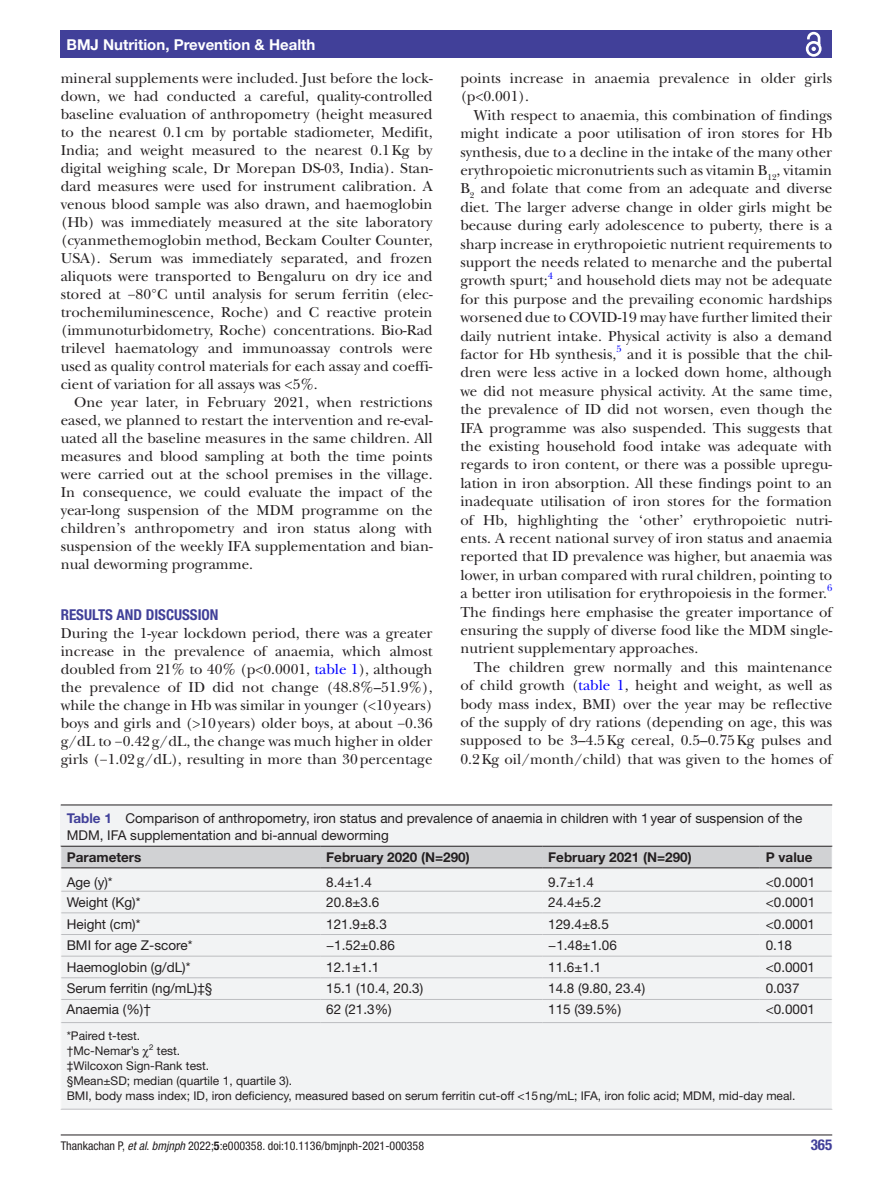
<style>
.page{position:relative;width:893px;height:1191px;background:#fff}
.page>*{position:absolute;margin:0;border:0;box-sizing:border-box;transform-origin:0 0}
.t1{font:15px/18.5px "New Baskerville";color:#231f20;text-align:justify}
.t2{font:700 15px "Helvetica Neue LT Std";color:#fff}
.t3{font:700 condensed 15px "Helvetica Neue LT Std";color:#414099}
.t4{font:13.5px/16.5px "Helvetica Neue LT Std";color:#231f20}
.t5{font:700 13.5px "Helvetica Neue LT Std";color:#231f20}
.t6{font:12px/15px "Helvetica Neue LT Std";color:#231f20}
.t7{font:condensed 12px "Helvetica Neue LT Std";color:#231f20}
.t8{font:9.9px "New Baskerville";color:#00f}
.s1{color:#00f}
.s2{font-weight:700;color:#414099}
.s3{font-style:italic}
.s4{font-weight:700}
</style>
<div class="page">
<hr style="left:61px;top:1134px;width:771px;height:1px;background:#231f20">
<div style="left:61px;top:31px;width:771px;height:27px;background:#414099"></div>
<svg style="left:804px;top:30px;width:19px;height:27px"></svg>
<div style="left:61px;top:805px;width:771px;height:304px;background:#f2f3f4"></div>
<hr style="left:61px;top:804px;width:771px;height:1px;background:#231f20">
<hr style="left:320px;top:1022px;width:222px;height:1px;background:#bcbdc0">
<hr style="left:542px;top:1022px;width:218px;height:1px;background:#bcbdc0">
<hr style="left:61px;top:1022px;width:259px;height:1px;background:#bcbdc0">
<hr style="left:760px;top:1022px;width:72px;height:1px;background:#bcbdc0">
<hr style="left:61px;top:1109px;width:259px;height:1px;background:#bcbdc0">
<hr style="left:320px;top:1109px;width:222px;height:1px;background:#bcbdc0">
<hr style="left:542px;top:1109px;width:218px;height:1px;background:#bcbdc0">
<hr style="left:760px;top:1109px;width:72px;height:1px;background:#bcbdc0">
<svg style="left:60px;top:846px;width:773px;height:154px"></svg>
<p class="t2" style="left:66px;top:35px;width:250px">BMJ Nutrition, Prevention &amp; Health</p>
<p class="t1" style="left:61px;top:69px;width:373px;line-height:18px">mineral supplements were included. Just before the lock&shy;down, we had conducted a careful, quality-controlled baseline evaluation of anthropometry (height measured to the nearest 0.1cm by portable stadiometer, Medifit, India; and weight measured to the nearest 0.1Kg by digital weighing scale, Dr Morepan DS-03, India). Stan&shy;dard measures were used for instrument calibration. A venous blood sample was also drawn, and haemoglobin (Hb) was immediately measured at the site laboratory (cyanmethemoglobin method, Beckam Coulter Counter, USA). Serum was immediately separated, and frozen aliquots were transported to Bengaluru on dry ice and stored at −80°C until analysis for serum ferritin (elec&shy;trochemiluminescence, Roche) and C reactive protein (immunoturbidometry, Roche) concentrations. Bio-Rad trilevel haematology and immunoassay controls were used as quality control materials for each assay and coeffi&shy;cient of variation for all assays was &lt;5%.</p>
<p class="t1" style="left:61px;top:393px;width:373px;line-height:18px;text-indent:14px">One year later, in February 2021, when restrictions eased, we planned to restart the intervention and re-eval&shy;uated all the baseline measures in the same children. All measures and blood sampling at both the time points were carried out at the school premises in the village.<br>In consequence, we could evaluate the impact of the year-long suspension of the MDM programme on the children’s anthropometry and iron status along with suspension of the weekly IFA supplementation and bian&shy;nual deworming programme.</p>
<p class="t3" style="left:61px;top:605px;width:159px">RESULTS AND DISCUSSION</p>
<p class="t1" style="left:61px;top:624px;width:373px;line-height:18px">During the 1-year lockdown period, there was a greater increase in the prevalence of anaemia, which almost doubled from 21% to 40% (p&lt;0.0001, <span class="s1">table 1</span>), although the prevalence of ID did not change (48.8%–51.9%), while the change in Hb was similar in younger (&lt;10years) boys and girls and (&gt;10years) older boys, at about −0.36 g/dL to −0.42g/dL, the change was much higher in older girls (−1.02g/dL), resulting in more than 30percentage</p>
<p class="t1" style="left:460px;top:69px;width:373px">points increase in anaemia prevalence in older girls (p&lt;0.001).</p>
<p class="t1" style="left:460px;top:106px;width:373px;text-indent:14px">With respect to anaemia, this combination of findings might indicate a poor utilisation of iron stores for Hb synthesis, due to a decline in the intake of the many other erythropoietic micronutrients such as vitamin B<sub>12</sub>, vitamin B<sub>2</sub> and folate that come from an adequate and diverse diet. The larger adverse change in older girls might be because during early adolescence to puberty, there is a sharp increase in erythropoietic nutrient requirements to support the needs related to menarche and the pubertal growth spurt;<sup>4</sup> and household diets may not be adequate for this purpose and the prevailing economic hardships worsened due to COVID-19 may have further limited their daily nutrient intake. Physical activity is also a demand factor for Hb synthesis,</p>
<p class="t8" style="left:616px;top:343px;width:7px">5</p>
<p class="t1" style="left:460px;top:345px;width:373px;text-indent:167px">and it is possible that the chil&shy;dren were less active in a locked down home, although we did not measure physical activity. At the same time, the prevalence of ID did not worsen, even though the IFA programme was also suspended. This suggests that the existing household food intake was adequate with regards to iron content, or there was a possible upregu&shy;lation in iron absorption. All these findings point to an inadequate utilisation of iron stores for the formation of Hb, highlighting the ‘other’ erythropoietic nutri&shy;ents. A recent national survey of iron status and anaemia reported that ID prevalence was higher, but anaemia was lower, in urban compared with rural children, pointing to a better iron utilisation for erythropoiesis in the former.</p>
<p class="t8" style="left:827px;top:582px;width:7px">6</p>
<p class="t1" style="left:460px;top:602px;width:373px">The findings here emphasise the greater importance of ensuring the supply of diverse food like the MDM single&shy;nutrient supplementary approaches.</p>
<p class="t1" style="left:460px;top:657px;width:373px;text-indent:14px">The children grew normally and this maintenance of child growth (<span class="s1">table 1</span>, height and weight, as well as body mass index, BMI) over the year may be reflective of the supply of dry rations (depending on age, this was supposed to be 3–4.5Kg cereal, 0.5–0.75Kg pulses and 0.2Kg oil/month/child) that was given to the homes of</p>
<p class="t4" style="left:67px;top:810px;width:737px"><span class="s2">Table 1</span> Comparison of anthropometry, iron status and prevalence of anaemia in children with 1year of suspension of the<br>MDM, IFA supplementation and bi-annual deworming</p>
<p class="t5" style="left:67px;top:848px;width:76px">Parameters</p>
<p class="t5" style="left:326px;top:848px;width:145px">February 2020 (N=290)</p>
<p class="t5" style="left:548px;top:848px;width:145px">February 2021 (N=290)</p>
<p class="t5" style="left:766px;top:848px;width:48px">P value</p>
<p class="t4" style="left:67px;top:873px;width:47px">Age (y)*</p>
<p class="t4" style="left:326px;top:873px;width:47px">8.4±1.4</p>
<p class="t4" style="left:548px;top:873px;width:47px">9.7±1.4</p>
<p class="t4" style="left:766px;top:873px;width:51px">&lt;0.0001</p>
<p class="t4" style="left:67px;top:893px;width:75px">Weight (Kg)*</p>
<p class="t4" style="left:326px;top:893px;width:55px">20.8±3.6</p>
<p class="t4" style="left:548px;top:893px;width:55px">24.4±5.2</p>
<p class="t4" style="left:766px;top:893px;width:51px">&lt;0.0001</p>
<p class="t4" style="left:67px;top:915px;width:75px">Height (cm)*</p>
<p class="t4" style="left:326px;top:915px;width:62px">121.9±8.3</p>
<p class="t4" style="left:548px;top:915px;width:62px">129.4±8.5</p>
<p class="t4" style="left:766px;top:915px;width:51px">&lt;0.0001</p>
<p class="t4" style="left:67px;top:937px;width:127px">BMI for age Z-score*</p>
<p class="t4" style="left:326px;top:937px;width:70px">−1.52±0.86</p>
<p class="t4" style="left:548px;top:937px;width:70px">−1.48±1.06</p>
<p class="t4" style="left:766px;top:937px;width:28px">0.18</p>
<p class="t4" style="left:67px;top:958px;width:125px">Haemoglobin (g/dL)*</p>
<p class="t4" style="left:326px;top:958px;width:55px">12.1±1.1</p>
<p class="t4" style="left:548px;top:958px;width:55px">11.6±1.1</p>
<p class="t4" style="left:766px;top:958px;width:51px">&lt;0.0001</p>
<p class="t4" style="left:67px;top:980px;width:147px">Serum ferritin (ng/mL)‡§</p>
<p class="t4" style="left:326px;top:980px;width:99px">15.1 (10.4, 20.3)</p>
<p class="t4" style="left:548px;top:980px;width:99px">14.8 (9.80, 23.4)</p>
<p class="t4" style="left:766px;top:980px;width:35px">0.037</p>
<p class="t4" style="left:67px;top:1000px;width:86px">Anaemia (%)†</p>
<p class="t4" style="left:326px;top:1000px;width:67px">62 (21.3%)</p>
<p class="t4" style="left:548px;top:1000px;width:75px">115 (39.5%)</p>
<p class="t4" style="left:766px;top:1000px;width:51px">&lt;0.0001</p>
<p class="t6" style="left:67px;top:1028px;width:730px">*Paired t-test.<br>†Mc-Nemar’s <sup>2</sup> test.<br>‡Wilcoxon Sign-Rank test.<br>§Mean±SD; median (quartile 1, quartile 3).<br>BMI, body mass index; ID, iron deficiency, measured based on serum ferritin cut-off &lt;15ng/mL; IFA, iron folic acid; MDM, mid-day meal.</p>
<p class="t7" style="left:61px;top:1138px;width:365px">Thankachan P, <span class="s3">et al</span>. <span class="s3">bmjnph</span> 2022;<span class="s4">5</span>:e000358. doi:10.1136/bmjnph-2021-000358</p>
<p class="t3" style="left:811px;top:1135px;width:23px">365</p>
</div>
